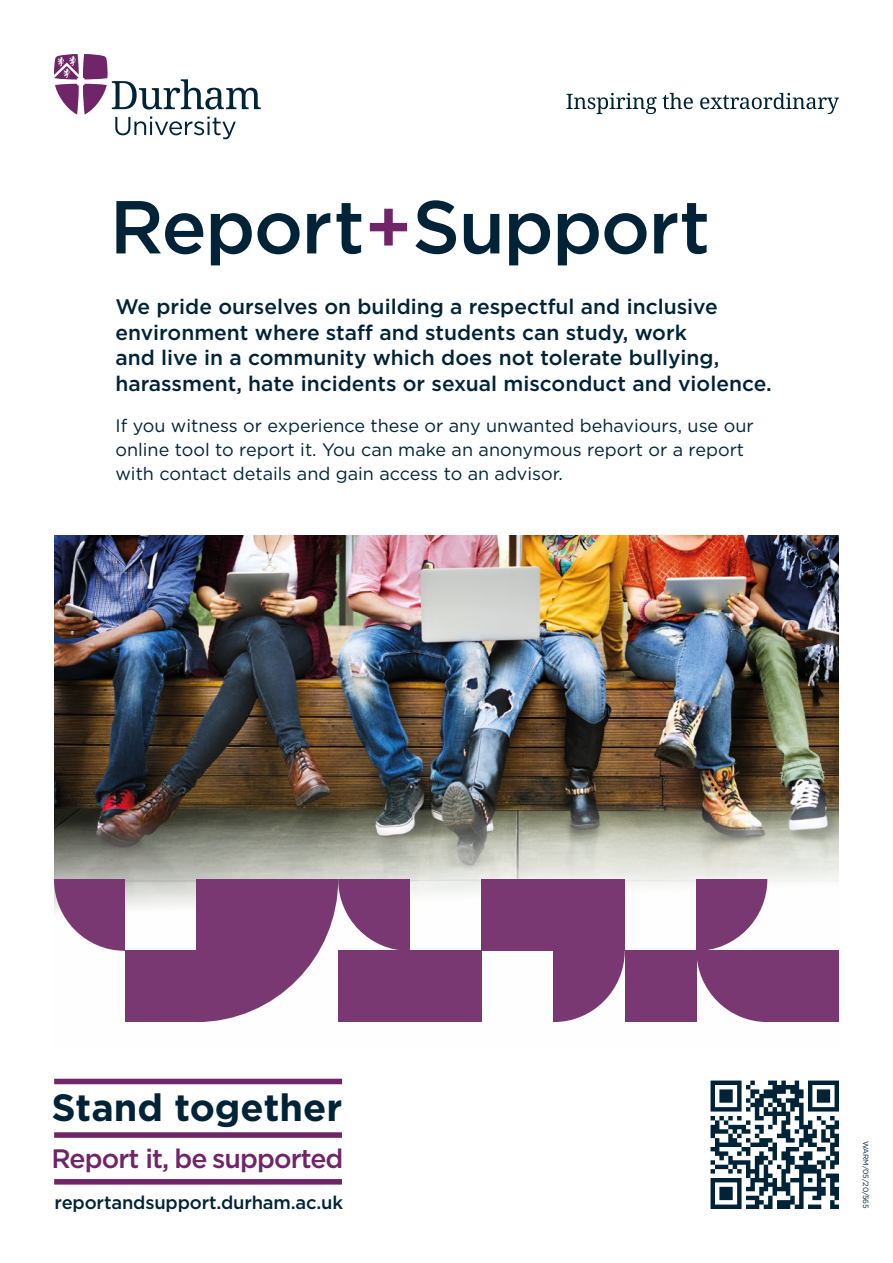
<style>
.page{position:relative;width:893px;height:1263px;background:#fff}
.page>*{position:absolute;margin:0;border:0;box-sizing:border-box;transform-origin:0 0}
.t1{font:500 74.85px "Gotham";letter-spacing:-.02em;color:#002337}
.t2{font:700 37.95px "Gotham";color:#002337}
.t3{font:500 26.7px "Gotham";letter-spacing:-.035em;color:#6f2568}
.t4{font:500 21px/25.5px "Gotham";color:#002337}
.t5{font:500 18.3px "Gotham";letter-spacing:-.01em;color:#002337}
.t6{font:18px/24px "Gotham";color:#002337}
.t7{font:7.5px "Gotham";letter-spacing:-.02em;color:#002337}
.s1{color:#6f2568}
</style>
<div class="page">
<img style="left:54px;top:535px;width:785px;height:488px">
<div style="left:125px;top:951px;width:72px;height:71px;background:#7a3873"></div>
<div style="left:338px;top:951px;width:143px;height:71px;background:#7a3873"></div>
<div style="left:625px;top:951px;width:71px;height:71px;background:#7a3873"></div>
<div style="left:767px;top:951px;width:72px;height:71px;background:#7a3873"></div>
<div style="left:481px;top:880px;width:144px;height:71px;background:#7a3873"></div>
<svg style="left:54px;top:880px;width:71px;height:71px"></svg>
<svg style="left:554px;top:951px;width:71px;height:71px"></svg>
<svg style="left:696px;top:880px;width:71px;height:142px"></svg>
<svg style="left:197px;top:880px;width:212px;height:142px"></svg>
<div style="left:54px;top:1179px;width:288px;height:5px;background:#6f2568"></div>
<div style="left:54px;top:1079px;width:288px;height:5px;background:#6f2568"></div>
<div style="left:54px;top:1132px;width:288px;height:6px;background:#6f2568"></div>
<svg style="left:54px;top:54px;width:207px;height:85px"></svg>
<svg style="left:566px;top:93px;width:273px;height:21px"></svg>
<svg style="left:711px;top:1080px;width:128px;height:129px"></svg>
<h1 class="t1" style="left:110px;top:178px;width:602px">Report<span class="s1">+</span>Support</h1>
<p class="t4" style="left:115px;top:294px;width:658px">We pride ourselves on building a respectful and inclusive environment where staff and students can study, work<br>and live in a community which does not tolerate bullying, harassment, hate incidents or sexual misconduct and violence.</p>
<p class="t6" style="left:115px;top:413px;width:640px">If you witness or experience these or any unwanted behaviours, use our online tool to report it. You can make an anonymous report or a report with contact details and gain access to an advisor.</p>
<h2 class="t2" style="left:52px;top:1082px;width:292px">Stand together</h2>
<p class="t3" style="left:52px;top:1141px;width:293px">Report it, be supported</p>
<p class="t5" style="left:55px;top:1190px;width:290px">reportandsupport.durham.ac.uk</p>
<p class="t7" style="left:871px;top:1141px;width:69px;rotate:90deg">WARM/05/20/565</p>
</div>
